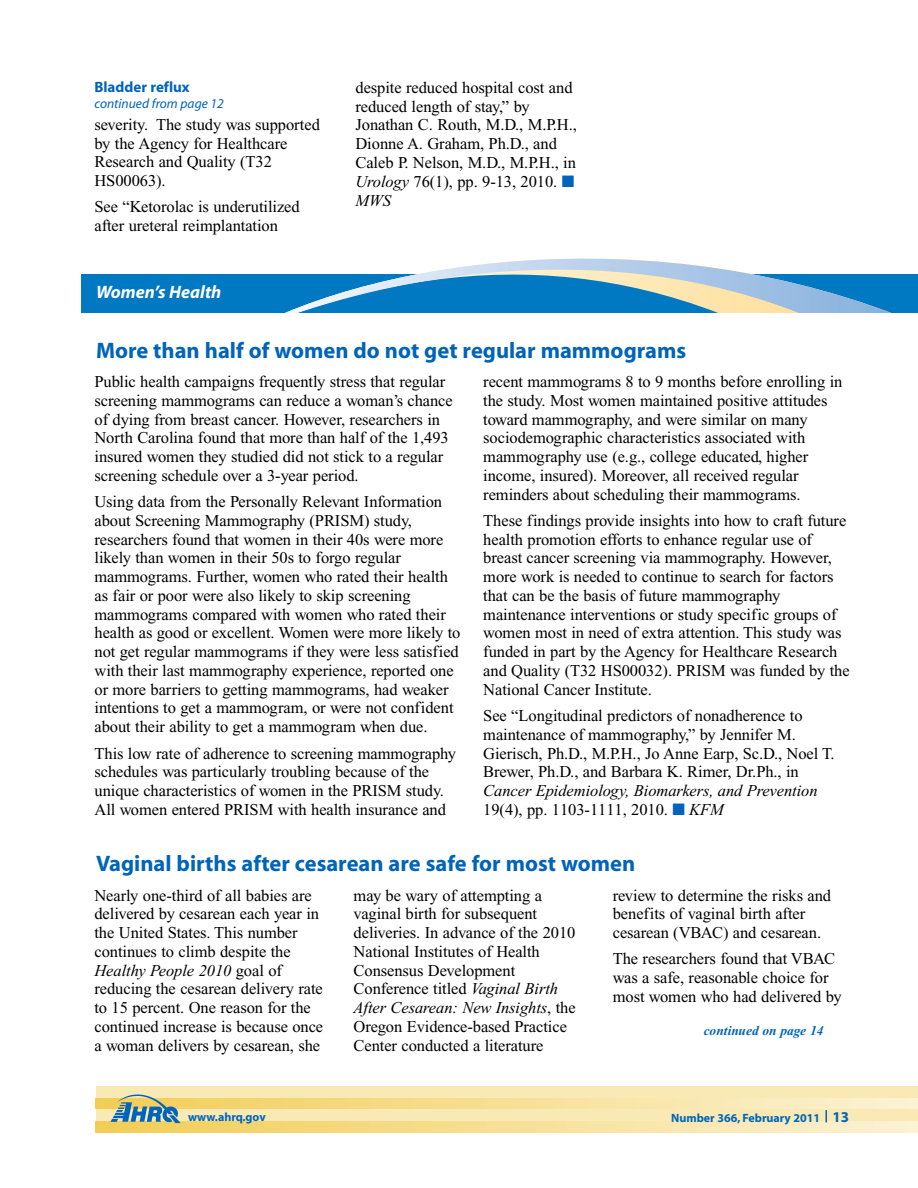
<style>
.page{position:relative;width:918px;height:1188px;background:#fff}
.page>*{position:absolute;margin:0;border:0;box-sizing:border-box;transform-origin:0 0}
.t1{font:700 22.5px "Myriad";color:#0064ba}
.t2{font:italic 700 18px "Myriad";color:#fff}
.t3{font:16.5px/18.8px "Times New Roman";letter-spacing:-.005em;color:#000}
.t4{font:italic 16.5px/18.8px "Times New Roman";letter-spacing:-.005em;color:#000}
.t5{font:700 15px "Myriad";color:#0064ba}
.t6{font:italic 13.5px "Myriad";color:#0064ba}
.t7{font:italic 700 13.5px "Times New Roman";color:#0064ba}
.t8{font:700 12px "Myriad";color:#0064ba}
.s1{font-style:italic}
.s2{color:#0064ba}
.s3{font-style:normal}
.s4{font-size:15px}
</style>
<div class="page">
<div style="left:96px;top:1087px;width:822px;height:45px;background:#f9e9b4"></div>
<svg style="left:96px;top:1099px;width:822px;height:10px"></svg>
<svg style="left:96px;top:1122px;width:822px;height:10px"></svg>
<svg style="left:826px;top:1110px;width:1px;height:12px"></svg>
<img style="left:108px;top:1094px;width:75px;height:30px">
<div style="left:81px;top:274px;width:837px;height:39px;background:#0079c2"></div>
<svg style="left:285px;top:259px;width:607px;height:54px"></svg>
<p class="t5" style="left:94px;top:82px;width:97px">Bladder reflux</p>
<p class="t6" style="left:94px;top:98px;width:131px">continued from page 12</p>
<p class="t3" style="left:94px;top:117px;width:227px">severity. The study was supported by the Agency for Healthcare<br>Research and Quality (T32<br>HS00063).</p>
<p class="t3" style="left:95px;top:199px;width:207px">See “Ketorolac is underutilized after ureteral reimplantation</p>
<p class="t2" style="left:96px;top:285px;width:127px">Women’s Health</p>
<p class="t3" style="left:356px;top:80px;width:223px">despite reduced hospital cost and reduced length of stay,” by<br>Jonathan C. Routh, M.D., M.P.H.,<br>Dionne A. Graham, Ph.D., and<br>Caleb P. Nelson, M.D., M.P.H., in<br><span class="s1">Urology</span> 76(1), pp. 9-13, 2010. <span class="s2">■<br></span><span class="s1">MWS</span></p>
<h1 class="t1" style="left:96px;top:342px;width:592px">More than half of women do not get regular mammograms</h1>
<p class="t3" style="left:94px;top:374px;width:360px">Public health campaigns frequently stress that regular screening mammograms can reduce a woman’s chance of dying from breast cancer. However, researchers in North Carolina found that more than half of the 1,493 insured women they studied did not stick to a regular screening schedule over a 3-year period.</p>
<p class="t3" style="left:95px;top:494px;width:367px">Using data from the Personally Relevant Information about Screening Mammography (PRISM) study, researchers found that women in their 40s were more likely than women in their 50s to forgo regular mammograms. Further, women who rated their health as fair or poor were also likely to skip screening mammograms compared with women who rated their health as good or excellent. Women were more likely to not get regular mammograms if they were less satisfied with their last mammography experience, reported one or more barriers to getting mammograms, had weaker intentions to get a mammogram, or were not confident about their ability to get a mammogram when due.</p>
<p class="t3" style="left:95px;top:745px;width:363px">This low rate of adherence to screening mammography schedules was particularly troubling because of the unique characteristics of women in the PRISM study.<br>All women entered PRISM with health insurance and</p>
<p class="t3" style="left:483px;top:374px;width:361px">recent mammograms 8 to 9 months before enrolling in the study. Most women maintained positive attitudes toward mammography, and were similar on many sociodemographic characteristics associated with mammography use (e.g., college educated, higher income, insured). Moreover, all received regular reminders about scheduling their mammograms.</p>
<p class="t3" style="left:483px;top:513px;width:368px">These findings provide insights into how to craft future health promotion efforts to enhance regular use of breast cancer screening via mammography. However, more work is needed to continue to search for factors that can be the basis of future mammography maintenance interventions or study specific groups of women most in need of extra attention. This study was funded in part by the Agency for Healthcare Research and Quality (T32 HS00032). PRISM was funded by the National Cancer Institute.</p>
<p class="t3" style="left:483px;top:708px;width:353px">See “Longitudinal predictors of nonadherence to maintenance of mammography,” by Jennifer M.<br>Gierisch, Ph.D., M.P.H., Jo Anne Earp, Sc.D., Noel T.<br>Brewer, Ph.D., and Barbara K. Rimer, Dr.Ph., in</p>
<p class="t4" style="left:483px;top:783px;width:336px">Cancer Epidemiology, Biomarkers, and Prevention<br><span class="s3">19(4), pp. 1103-1111, 2010.</span> <span class="s2">■</span> KFM</p>
<h1 class="t1" style="left:96px;top:855px;width:541px">Vaginal births after cesarean are safe for most women</h1>
<p class="t3" style="left:94px;top:887px;width:230px">Nearly one-third of all babies are delivered by cesarean each year in the United States. This number continues to climb despite the<br><span class="s1">Healthy People 2010</span> goal of reducing the cesarean delivery rate to 15 percent. One reason for the continued increase is because once a woman delivers by cesarean, she</p>
<p class="t3" style="left:354px;top:887px;width:224px">may be wary of attempting a vaginal birth for subsequent deliveries. In advance of the 2010<br>National Institutes of Health<br>Consensus Development<br>Conference titled <span class="s1">Vaginal Birth<br>After Cesarean: New Insights</span>, the<br>Oregon Evidence-based Practice<br>Center conducted a literature</p>
<p class="t3" style="left:613px;top:887px;width:220px">review to determine the risks and benefits of vaginal birth after cesarean (VBAC) and cesarean.</p>
<p class="t3" style="left:613px;top:951px;width:230px">The researchers found that VBAC was a safe, reasonable choice for most women who had delivered by</p>
<p class="t7" style="left:704px;top:1026px;width:121px">continued on page 14</p>
<p class="t8" style="left:188px;top:1113px;width:79px">www.ahrq.gov</p>
<p class="t8" style="left:671px;top:1114px;width:179px">Number 366, February 2011 <span class="s4">13</span></p>
</div>
